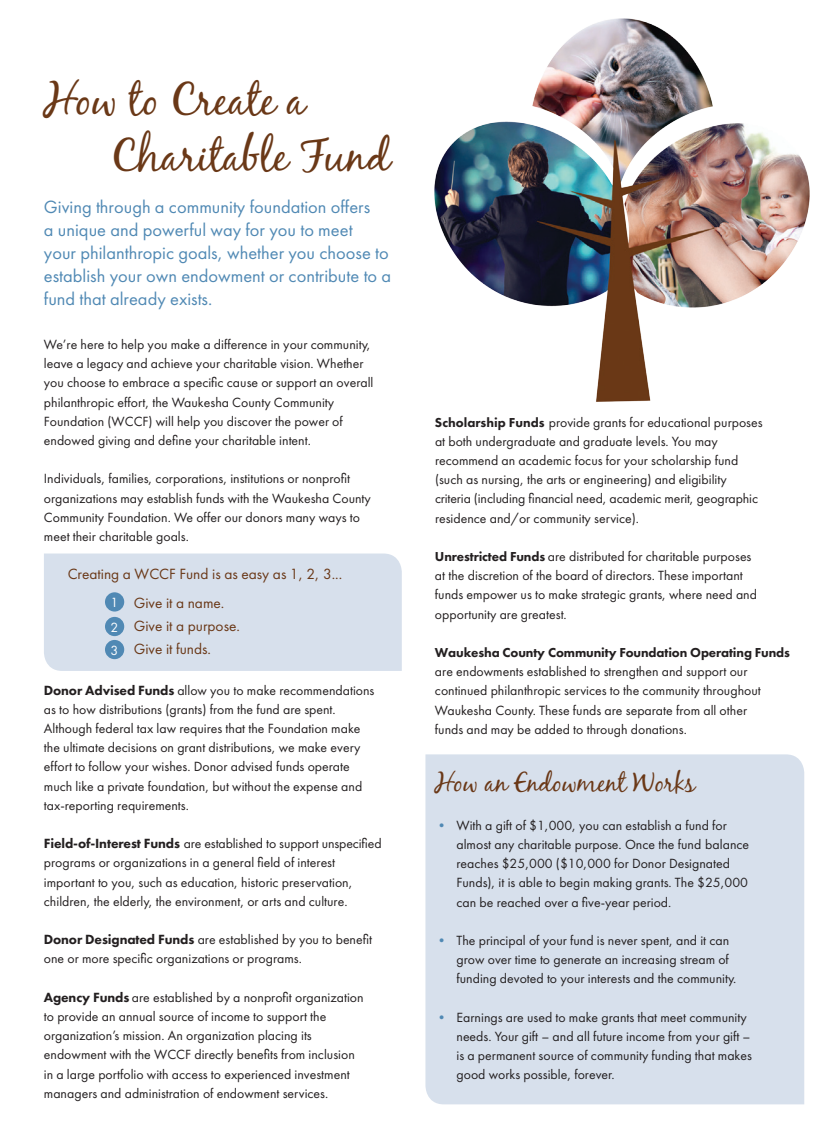
<style>
.page{position:relative;width:837px;height:1134px;background:#fff}
.page>*{position:absolute;margin:0;border:0;box-sizing:border-box;transform-origin:0 0}
.t1{font:44.55px/56.8px "Black Jack";color:#6a3817}
.t2{font:26.1px "Black Jack";color:#6a3817}
.t3{font:18.45px/23.1px "Futura PT";color:#5089b4}
.t4{font:15.3px/29.2px "Futura PT";color:#6a3817}
.t5{font:13.8px/19.2px "Futura PT";color:#231f20}
.t6{font:13.8px/24.6px "Futura PT";color:#fff}
.t7{font:800 13.5px "Futura PT";letter-spacing:-.01em;color:#231f20}
.s1{font-weight:800}
.s2{font-weight:800;font-size:13.5px}
.s3{font-weight:800;color:#5089b4}
</style>
<div class="page">
<div style="left:425px;top:754px;width:379px;height:350px;background:#d7e0ec"></div>
<img style="left:434px;top:18px;width:376px;height:384px">
<div style="left:44px;top:554px;width:358px;height:117px;background:#d7e0ec"></div>
<div style="left:105px;top:592px;width:19px;height:20px;background:#5089b4;border-radius:50%"></div>
<div style="left:105px;top:617px;width:19px;height:19px;background:#5089b4;border-radius:50%"></div>
<div style="left:105px;top:640px;width:19px;height:19px;background:#5089b4;border-radius:50%"></div>
<p class="t1" style="left:111px;top:70px;width:281px;text-indent:-67px">How to Create a<br>Charitable Fund</p>
<p class="t3" style="left:44px;top:195px;width:349px">Giving through a community foundation offers<br>a unique and powerful way for you to meet<br>your philanthropic goals, whether you choose to establish your own endowment or contribute to a fund that already exists.</p>
<p class="t5" style="left:44px;top:335px;width:331px">We’re here to help you make a difference in your community, leave a legacy and achieve your charitable vision. Whether you choose to embrace a specific cause or support an overall philanthropic effort, the Waukesha County Community Foundation (WCCF) will help you discover the power of endowed giving and define your charitable intent.</p>
<p class="t5" style="left:44px;top:469px;width:329px">Individuals, families, corporations, institutions or nonprofit organizations may establish funds with the Waukesha County Community Foundation. We offer our donors many ways to meet their charitable goals.</p>
<p class="t4" style="left:134px;top:559px;width:210px;text-indent:-66px">Creating a WCCF Fund is as easy as 1, 2, 3...<br>Give it a name.</p>
<p class="t4" style="left:134px;top:614px;width:108px;line-height:23.1px">Give it a purpose.<br>Give it funds.</p>
<p class="t6" style="left:111px;top:590px;width:9px">1<br>2</p>
<p class="t6" style="left:111px;top:638px;width:9px">3</p>
<p class="t5" style="left:44px;top:680px;width:332px"><span class="s1">Donor Advised Funds</span> allow you to make recommendations as to how distributions (grants) from the fund are spent.<br>Although federal tax law requires that the Foundation make the ultimate decisions on grant distributions, we make every effort to follow your wishes. Donor advised funds operate much like a private foundation, but without the expense and tax-reporting requirements.</p>
<p class="t5" style="left:44px;top:834px;width:339px"><span class="s1">Field-of-Interest Funds</span> are established to support unspecified programs or organizations in a general field of interest important to you, such as education, historic preservation, children, the elderly, the environment, or arts and culture.</p>
<p class="t5" style="left:44px;top:930px;width:330px"><span class="s1">Donor Designated Funds</span> are established by you to benefit one or more specific organizations or programs.</p>
<p class="t5" style="left:44px;top:988px;width:321px"><span class="s1">Agency Funds</span> are established by a nonprofit organization to provide an annual source of income to support the organization’s mission. An organization placing its endowment with the WCCF directly benefits from inclusion in a large portfolio with access to experienced investment managers and administration of endowment services.</p>
<p class="t5" style="left:435px;top:412px;width:329px"><span class="s2">Scholarship Funds</span> provide grants for educational purposes at both undergraduate and graduate levels. You may recommend an academic focus for your scholarship fund (such as nursing, the arts or engineering) and eligibility criteria (including financial need, academic merit, geographic residence and/or community service).</p>
<p class="t5" style="left:435px;top:547px;width:324px"><span class="s2">Unrestricted Funds</span> are distributed for charitable purposes at the discretion of the board of directors. These important funds empower us to make strategic grants, where need and opportunity are greatest.</p>
<p class="t7" style="left:435px;top:644px;width:357px">Waukesha County Community Foundation Operating Funds</p>
<p class="t5" style="left:435px;top:662px;width:327px">are endowments established to strengthen and support our continued philanthropic services to the community throughout Waukesha County. These funds are separate from all other funds and may be added to through donations.</p>
<p class="t2" style="left:435px;top:767px;width:262px">How an Endowment Works</p>
<p class="t5" style="left:457px;top:816px;width:294px;text-indent:-22px"><span class="s3">•</span> With a gift of $1,000, you can establish a fund for almost any charitable purpose. Once the fund balance reaches $25,000 ($10,000 for Donor Designated Funds), it is able to begin making grants. The $25,000 can be reached over a five-year period.</p>
<p class="t5" style="left:457px;top:931px;width:281px;text-indent:-22px"><span class="s3">•</span> The principal of your fund is never spent, and it can grow over time to generate an increasing stream of funding devoted to your interests and the community.</p>
<p class="t5" style="left:457px;top:1008px;width:297px;text-indent:-22px"><span class="s3">•</span> Earnings are used to make grants that meet community needs. Your gift – and all future income from your gift – is a permanent source of community funding that makes good works possible, forever.</p>
</div>
